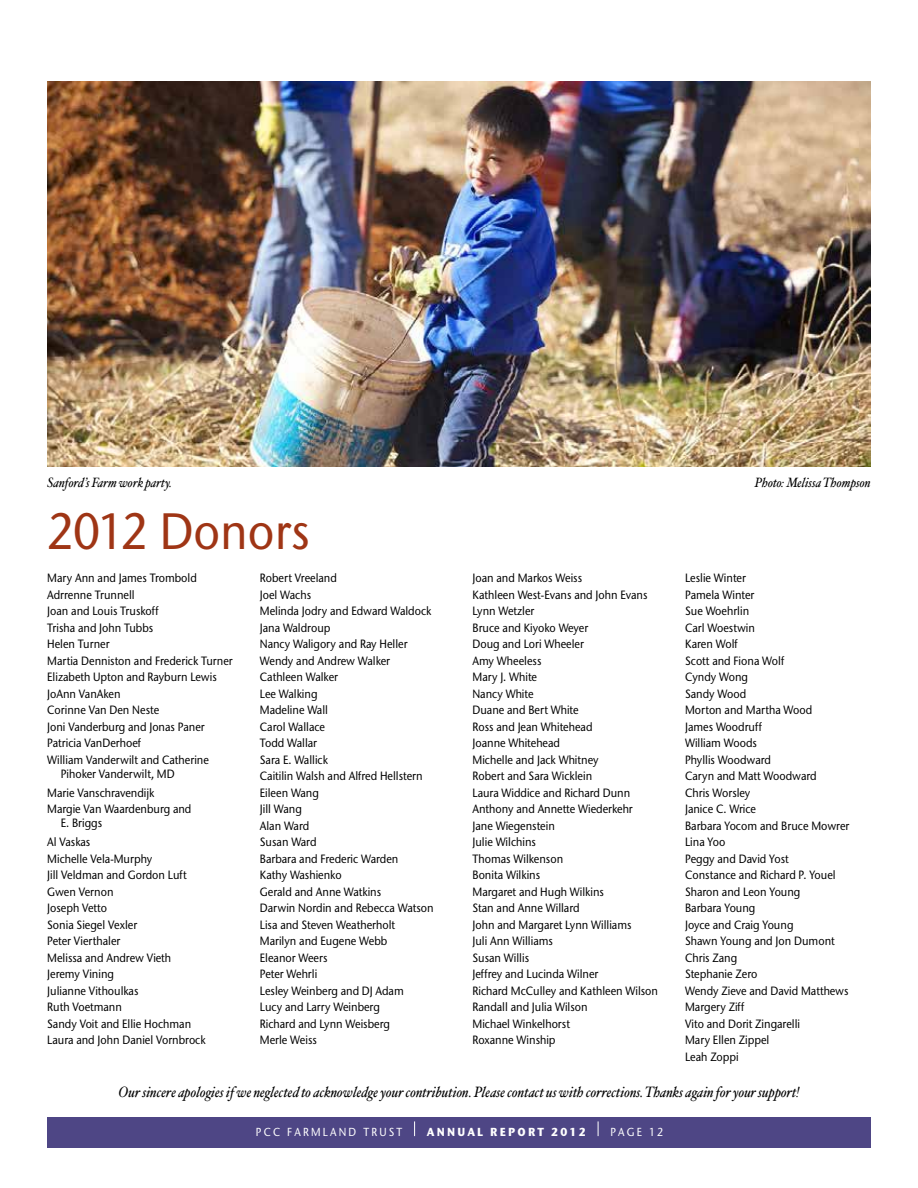
<style>
.page{position:relative;width:918px;height:1188px;background:#fff}
.page>*{position:absolute;margin:0;border:0;box-sizing:border-box;transform-origin:0 0}
.t1{font:500 51px "Stone Sans ITC";color:#9f3515;scale:.9 1}
.t2{font:italic 15px "Hoefler Text";color:#000;scale:.9 1}
.t3{font:italic 13.5px "Hoefler Text";color:#000;scale:.9 1}
.t4{font:500 12px/16.5px "Stone Sans ITC";color:#000;scale:.9 1}
.t5{font:500 11.55px "Stone Sans ITC";letter-spacing:.21em;color:#fff;scale:.9 1}
.t6{font:700 11.55px "Stone Sans ITC";letter-spacing:.21em;color:#fff;scale:.9 1}
</style>
<div class="page">
<div style="left:47px;top:1117px;width:824px;height:31px;background:#4e4685"></div>
<svg style="left:414px;top:1121px;width:1px;height:15px"></svg>
<svg style="left:598px;top:1121px;width:1px;height:15px"></svg>
<img style="left:47px;top:81px;width:824px;height:385px">
<p class="t3" style="left:47px;top:474px;width:140px">Sanford’s Farm work party.</p>
<p class="t3" style="left:755px;top:474px;width:130px">Photo: Melissa Thompson</p>
<h1 class="t1" style="left:47px;top:500px;width:294px">2012 Donors</h1>
<p class="t4" style="left:47px;top:570px;width:208px">Mary Ann and James Trombold<br>Adrrenne Trunnell<br>Joan and Louis Truskoff<br>Trisha and John Tubbs<br>Helen Turner<br>Martia Denniston and Frederick Turner<br>Elizabeth Upton and Rayburn Lewis<br>JoAnn VanAken<br>Corinne Van Den Neste<br>Joni Vanderburg and Jonas Paner<br>Patricia VanDerhoef<br>William Vanderwilt and Catherine</p>
<p class="t4" style="left:47px;top:764px;width:143px;line-height:18.6px;text-indent:14px">Pihoker Vanderwilt, MD<br>Marie Vanschravendijk</p>
<p class="t4" style="left:61px;top:802px;width:147px;line-height:14.4px;text-indent:-14px">Margie Van Waardenburg and<br>E. Briggs</p>
<p class="t4" style="left:47px;top:834px;width:178px">Al Vaskas<br>Michelle Vela-Murphy<br>Jill Veldman and Gordon Luft<br>Gwen Vernon<br>Joseph Vetto<br>Sonia Siegel Vexler<br>Peter Vierthaler<br>Melissa and Andrew Vieth<br>Jeremy Vining<br>Julianne Vithoulkas<br>Ruth Voetmann<br>Sandy Voit and Ellie Hochman<br>Laura and John Daniel Vornbrock</p>
<p class="t4" style="left:260px;top:570px;width:195px">Robert Vreeland<br>Joel Wachs<br>Melinda Jodry and Edward Waldock<br>Jana Waldroup<br>Nancy Waligory and Ray Heller<br>Wendy and Andrew Walker<br>Cathleen Walker<br>Lee Walking<br>Madeline Wall<br>Carol Wallace<br>Todd Wallar<br>Sara E. Wallick<br>Caitilin Walsh and Alfred Hellstern<br>Eileen Wang<br>Jill Wang<br>Alan Ward<br>Susan Ward<br>Barbara and Frederic Warden<br>Kathy Washienko<br>Gerald and Anne Watkins<br>Darwin Nordin and Rebecca Watson<br>Lisa and Steven Weatherholt<br>Marilyn and Eugene Webb<br>Eleanor Weers<br>Peter Wehrli<br>Lesley Weinberg and DJ Adam<br>Lucy and Larry Weinberg<br>Richard and Lynn Weisberg<br>Merle Weiss</p>
<p class="t4" style="left:472px;top:570px;width:208px">Joan and Markos Weiss<br>Kathleen West-Evans and John Evans<br>Lynn Wetzler<br>Bruce and Kiyoko Weyer<br>Doug and Lori Wheeler<br>Amy Wheeless<br>Mary J. White<br>Nancy White<br>Duane and Bert White<br>Ross and Jean Whitehead<br>Joanne Whitehead<br>Michelle and Jack Whitney<br>Robert and Sara Wicklein<br>Laura Widdice and Richard Dunn<br>Anthony and Annette Wiederkehr<br>Jane Wiegenstein<br>Julie Wilchins<br>Thomas Wilkenson<br>Bonita Wilkins<br>Margaret and Hugh Wilkins<br>Stan and Anne Willard<br>John and Margaret Lynn Williams<br>Juli Ann Williams<br>Susan Willis<br>Jeffrey and Lucinda Wilner<br>Richard McCulley and Kathleen Wilson<br>Randall and Julia Wilson<br>Michael Winkelhorst<br>Roxanne Winship</p>
<p class="t4" style="left:685px;top:570px;width:184px">Leslie Winter<br>Pamela Winter<br>Sue Woehrlin<br>Carl Woestwin<br>Karen Wolf<br>Scott and Fiona Wolf<br>Cyndy Wong<br>Sandy Wood<br>Morton and Martha Wood<br>James Woodruff<br>William Woods<br>Phyllis Woodward<br>Caryn and Matt Woodward<br>Chris Worsley<br>Janice C. Wrice<br>Barbara Yocom and Bruce Mowrer<br>Lina Yoo<br>Peggy and David Yost<br>Constance and Richard P. Youel<br>Sharon and Leon Young<br>Barbara Young<br>Joyce and Craig Young<br>Shawn Young and Jon Dumont<br>Chris Zang<br>Stephanie Zero<br>Wendy Zieve and David Matthews<br>Margery Ziff<br>Vito and Dorit Zingarelli<br>Mary Ellen Zippel<br>Leah Zoppi</p>
<p class="t2" style="left:119px;top:1083px;width:758px">Our sincere apologies if we neglected to acknowledge your contribution. Please contact us with corrections. Thanks again for your support!</p>
<p class="t5" style="left:256px;top:1125px;width:46px">PCC farmland</p>
<p class="t5" style="left:363px;top:1125px;width:37px">tr ust</p>
<p class="t6" style="left:427px;top:1125px;width:178px">ANNUAL REPORT 2012</p>
<p class="t5" style="left:610px;top:1125px;width:60px">PaGe 12</p>
</div>
